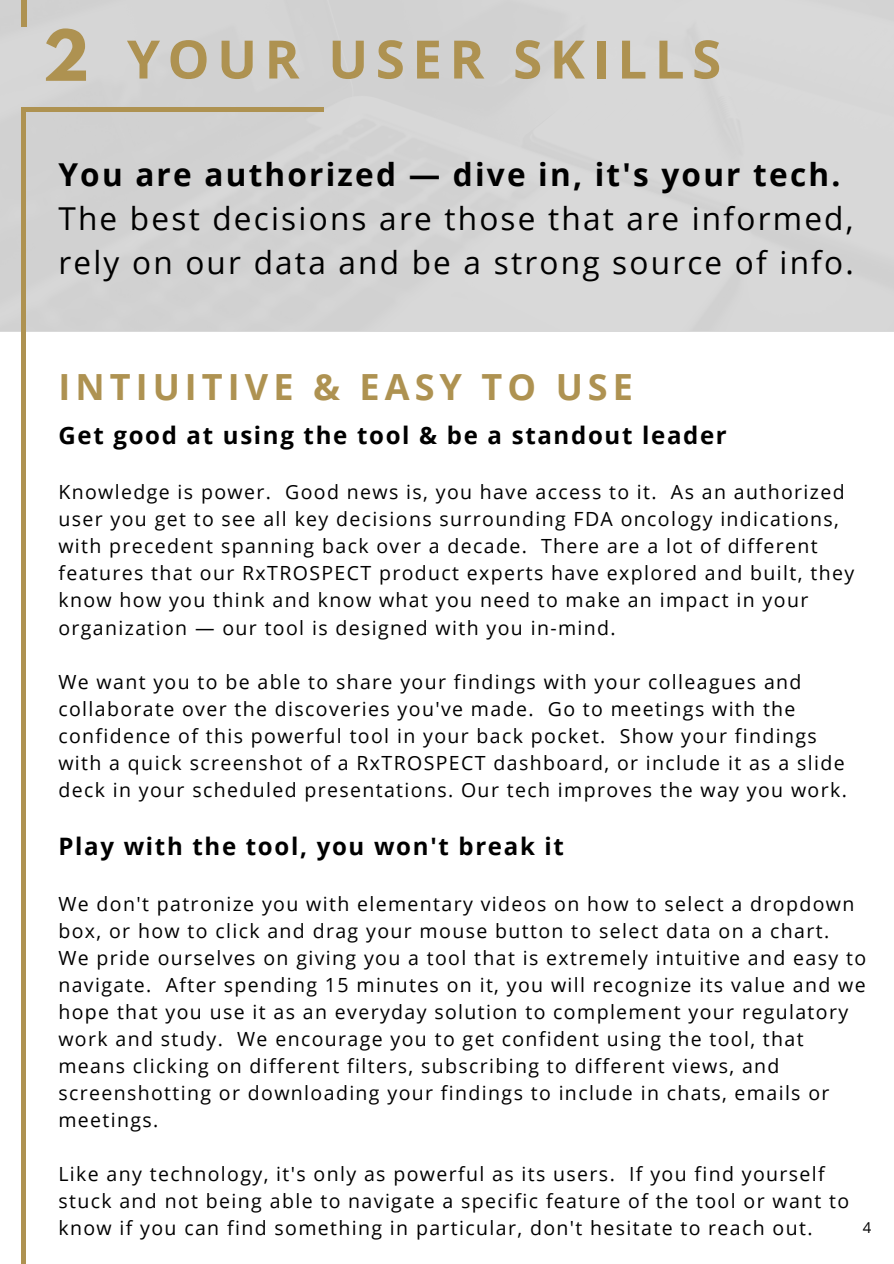
<style>
.page{position:relative;width:894px;height:1264px;background:#fff}
.page>*{position:absolute;margin:0;border:0;box-sizing:border-box;transform-origin:0 0}
.t1{font:700 62.25px "League Spartan";color:#ae9251}
.t2{font:700 52.95px "Open Sans";letter-spacing:.14em;color:#ae9251}
.t3{font:700 36px "Open Sans";letter-spacing:.14em;color:#ae9251}
.t4{font:31.5px/44px "Open Sans";letter-spacing:.07em;color:#000}
.t5{font:700 31.5px "Open Sans";letter-spacing:.07em;color:#000}
.t6{font:700 24px "Open Sans";letter-spacing:.07em;color:#000}
.t7{font:19.5px/27px "Open Sans";letter-spacing:.07em;color:#000}
.t8{font:15px "Open Sans";color:#000}
</style>
<div class="page">
<div style="left:0;top:0;width:893px;height:330px;background:#d5d5d5"></div>
<div style="left:21px;top:107px;width:302px;height:5px;background:#ae9251"></div>
<div style="left:21px;top:0;width:6px;height:27px;background:#ae9251"></div>
<div style="left:21px;top:107px;width:5px;height:1156px;background:#ae9251"></div>
<p class="t1" style="left:42px;top:25px;width:48px">2</p>
<p class="t2" style="left:127px;top:22px;width:595px">YOUR USER SKILLS</p>
<p class="t5" style="left:58px;top:153px;width:783px">You are authorized — dive in, it's your tech.</p>
<p class="t4" style="left:58px;top:196px;width:796px">The best decisions are those that are informed, rely on our data and be a strong source of info.</p>
<p class="t3" style="left:58px;top:361px;width:576px">INTIUITIVE &amp; EASY TO USE</p>
<p class="t6" style="left:58px;top:418px;width:669px">Get good at using the tool &amp; be a standout leader</p>
<p class="t7" style="left:58px;top:478px;width:797px">Knowledge is power. Good news is, you have access to it. As an authorized user you get to see all key decisions surrounding FDA oncology indications, with precedent spanning back over a decade. There are a lot of different features that our RxTROSPECT product experts have explored and built, they know how you think and know what you need to make an impact in your organization — our tool is designed with you in-mind.</p>
<p class="t7" style="left:58px;top:667px;width:789px">We want you to be able to share your findings with your colleagues and collaborate over the discoveries you've made. Go to meetings with the confidence of this powerful tool in your back pocket. Show your findings with a quick screenshot of a RxTROSPECT dashboard, or include it as a slide deck in your scheduled presentations. Our tech improves the way you work.</p>
<p class="t6" style="left:58px;top:829px;width:507px">Play with the tool, you won't break it</p>
<p class="t7" style="left:58px;top:889px;width:809px">We don't patronize you with elementary videos on how to select a dropdown box, or how to click and drag your mouse button to select data on a chart.<br>We pride ourselves on giving you a tool that is extremely intuitive and easy to navigate. After spending 15 minutes on it, you will recognize its value and we hope that you use it as an everyday solution to complement your regulatory work and study. We encourage you to get confident using the tool, that means clicking on different filters, subscribing to different views, and screenshotting or downloading your findings to include in chats, emails or meetings.</p>
<p class="t7" style="left:58px;top:1159px;width:792px">Like any technology, it's only as powerful as its users. If you find yourself stuck and not being able to navigate a specific feature of the tool or want to know if you can find something in particular, don't hesitate to reach out.</p>
<p class="t8" style="left:862px;top:1217px;width:10px">4</p>
</div>
